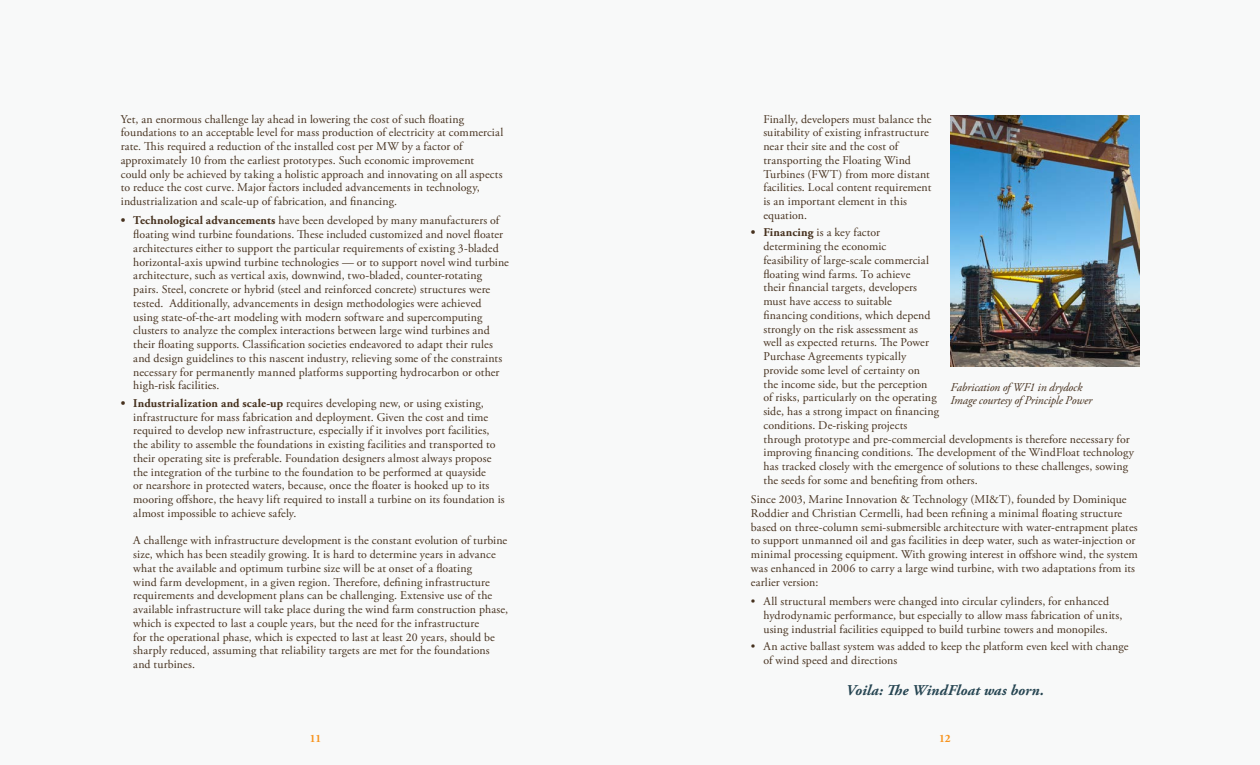
<style>
.page{position:relative;width:1260px;height:765px;background:#fff}
.page>*{position:absolute;margin:0;border:0;box-sizing:border-box;transform-origin:0 0}
.Body_Text_on_White{font:italic 700 15px "Adobe Garamond Pro";letter-spacing:.01em;color:#264552}
.Body_Text_on_White-2{font:11.88px/13.8px "Adobe Garamond Pro";letter-spacing:.01em;color:#46311e}
.Body_Text_on_Dark{font:italic 11.88px/13.8px "Adobe Garamond Pro";letter-spacing:-.01em;color:#46311e}
.t1{font:700 11.25px "Adobe Garamond Pro";color:#f7931d}
.s1{font-weight:700}
</style>
<div class="page">
<div style="left:0;top:0;width:630px;height:765px;background:#f8f9f9"></div>
<div style="left:630px;top:0;width:630px;height:765px;background:#f8f9f9"></div>
<img style="left:951px;top:115px;width:188px;height:251px">
<p class="Body_Text_on_White-2" style="left:121px;top:112px;width:384px">Yet, an enormous challenge lay ahead in lowering the cost of such floating foundations to an acceptable level for mass production of electricity at commercial rate. This required a reduction of the installed cost per MW by a factor of approximately 10 from the earliest prototypes. Such economic improvement<br>could only be achieved by taking a holistic approach and innovating on all aspects to reduce the cost curve. Major factors included advancements in technology, industrialization and scale-up of fabrication, and financing.</p>
<p class="Body_Text_on_White-2" style="left:133px;top:214px;width:377px;text-indent:-12px"><span class="s1">• Technological advancements</span> have been developed by many manufacturers of floating wind turbine foundations. These included customized and novel floater architectures either to support the particular requirements of existing 3-bladed horizontal-axis upwind turbine technologies — or to support novel wind turbine architecture, such as vertical axis, downwind, two-bladed, counter-rotating pairs. Steel, concrete or hybrid (steel and reinforced concrete) structures were tested. Additionally, advancements in design methodologies were achieved using state-of-the-art modeling with modern software and supercomputing clusters to analyze the complex interactions between large wind turbines and their floating supports. Classification societies endeavored to adapt their rules and design guidelines to this nascent industry, relieving some of the constraints necessary for permanently manned platforms supporting hydrocarbon or other high-risk facilities.</p>
<p class="Body_Text_on_White-2" style="left:133px;top:397px;width:373px;text-indent:-12px"><span class="s1">• Industrialization and scale-up</span> requires developing new, or using existing, infrastructure for mass fabrication and deployment. Given the cost and time required to develop new infrastructure, especially if it involves port facilities, the ability to assemble the foundations in existing facilities and transported to their operating site is preferable. Foundation designers almost always propose the integration of the turbine to the foundation to be performed at quayside<br>or nearshore in protected waters, because, once the floater is hooked up to its mooring offshore, the heavy lift required to install a turbine on its foundation is almost impossible to achieve safely.</p>
<p class="Body_Text_on_White-2" style="left:133px;top:534px;width:376px">A challenge with infrastructure development is the constant evolution of turbine size, which has been steadily growing. It is hard to determine years in advance what the available and optimum turbine size will be at onset of a floating<br>wind farm development, in a given region. Therefore, defining infrastructure requirements and development plans can be challenging. Extensive use of the available infrastructure will take place during the wind farm construction phase, which is expected to last a couple years, but the need for the infrastructure<br>for the operational phase, which is expected to last at least 20 years, should be sharply reduced, assuming that reliability targets are met for the foundations and turbines.</p>
<p class="Body_Text_on_White-2" style="left:763px;top:112px;width:170px">Finally, developers must balance the suitability of existing infrastructure near their site and the cost of transporting the Floating Wind<br>Turbines (FWT) from more distant facilities. Local content requirement is an important element in this equation.</p>
<p class="Body_Text_on_White-2" style="left:763px;top:226px;width:372px;text-indent:-12px"><span class="s1">• Financing</span> is a key factor<br>determining the economic<br>feasibility of large-scale commercial<br>floating wind farms. To achieve<br>their financial targets, developers<br>must have access to suitable<br>financing conditions, which depend<br>strongly on the risk assessment as<br>well as expected returns. The Power<br>Purchase Agreements typically<br>provide some level of certainty on<br>the income side, but the perception<br>of risks, particularly on the operating<br>side, has a strong impact on financing<br>conditions. De-risking projects<br>through prototype and pre-commercial developments is therefore necessary for improving financing conditions. The development of the WindFloat technology has tracked closely with the emergence of solutions to these challenges, sowing the seeds for some and benefiting from others.</p>
<p class="Body_Text_on_White-2" style="left:751px;top:493px;width:389px">Since 2003, Marine Innovation &amp; Technology (MI&amp;T), founded by Dominique Roddier and Christian Cermelli, had been refining a minimal floating structure based on three-column semi-submersible architecture with water-entrapment plates to support unmanned oil and gas facilities in deep water, such as water-injection or minimal processing equipment. With growing interest in offshore wind, the system was enhanced in 2006 to carry a large wind turbine, with two adaptations from its earlier version:</p>
<p class="Body_Text_on_White-2" style="left:763px;top:595px;width:360px;text-indent:-12px">• All structural members were changed into circular cylinders, for enhanced hydrodynamic performance, but especially to allow mass fabrication of units, using industrial facilities equipped to build turbine towers and monopiles.</p>
<p class="Body_Text_on_White-2" style="left:763px;top:640px;width:367px;text-indent:-12px">• An active ballast system was added to keep the platform even keel with change of wind speed and directions</p>
<p class="Body_Text_on_Dark" style="left:951px;top:380px;width:143px">Fabrication of WF1 in drydock<br>Image courtesy of Principle Power</p>
<p class="Body_Text_on_White" style="left:846px;top:682px;width:200px">Voila: The WindFloat was born.</p>
<p class="t1" style="left:310px;top:732px;width:13px">11</p>
<p class="t1" style="left:939px;top:732px;width:13px">12</p>
</div>
